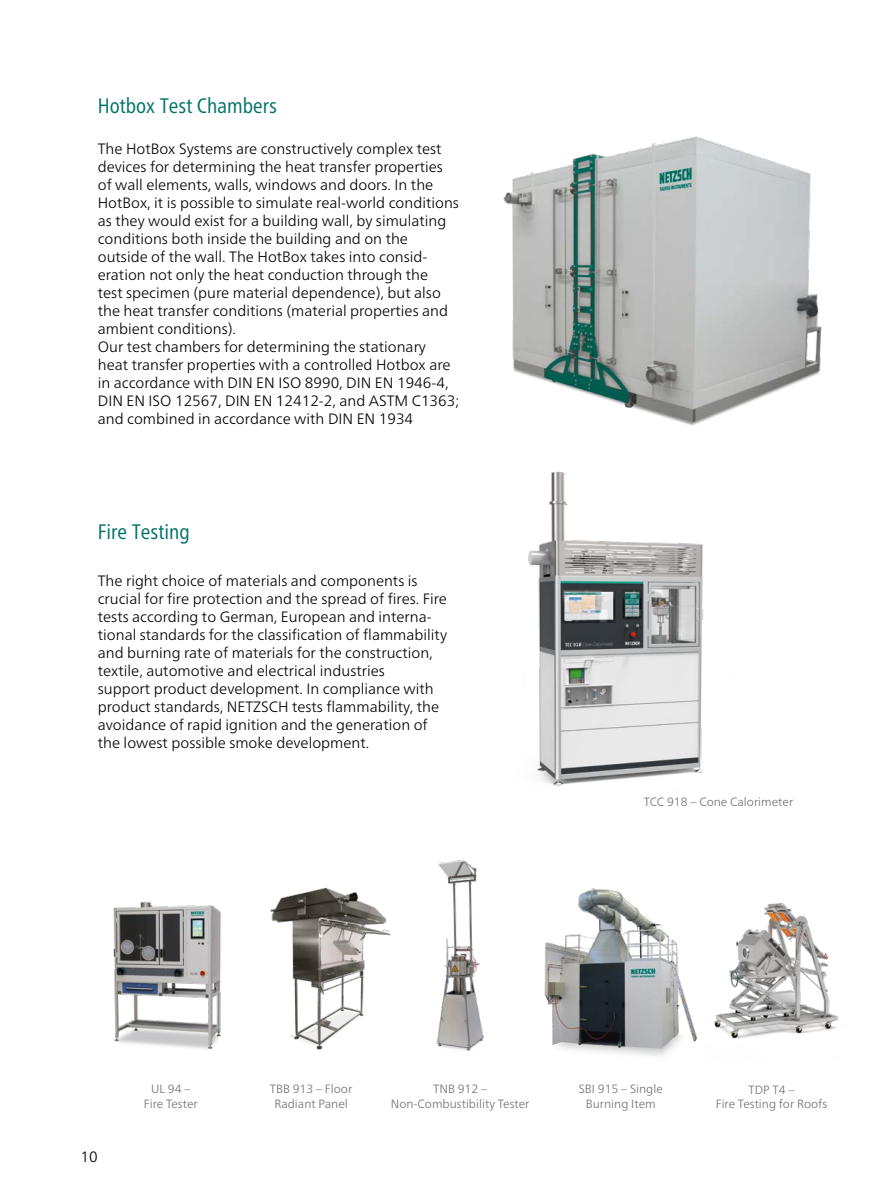
<style>
.page{position:relative;width:893px;height:1191px;background:#fff}
.page>*{position:absolute;margin:0;border:0;box-sizing:border-box;transform-origin:0 0}
.Subhead_1_grün_n{font:condensed 21px "Frutiger Neue LTW1 G";color:#007268}
.E_Fließtext{font:300 15px/18px "Frutiger Neue LTW1 G";color:#000}
.Bildunterschrift_n{font:300 12px/14.4px "Frutiger Neue LTW1 G";color:#70706f;text-align:center}
</style>
<div class="page">
<img style="left:113px;top:901px;width:109px;height:148px">
<img style="left:270px;top:887px;width:121px;height:163px">
<img style="left:544px;top:888px;width:153px;height:168px">
<img style="left:503px;top:136px;width:319px;height:290px">
<img style="left:528px;top:471px;width:176px;height:315px">
<img style="left:714px;top:903px;width:124px;height:136px">
<img style="left:436px;top:859px;width:48px;height:192px">
<p class="Subhead_1_grün_n" style="left:98px;top:90px;width:181px">Hotbox Test Chambers</p>
<p class="E_Fließtext" style="left:98px;top:139px;width:363px">The HotBox Systems are constructively complex test devices for determining the heat transfer properties of wall elements, walls, windows and doors. In the HotBox, it is possible to simulate real-world conditions as they would exist for a building wall, by simulating conditions both inside the building and on the outside of the wall. The HotBox takes into consid&shy;eration not only the heat conduction through the<br>test specimen (pure material dependence), but also the heat transfer conditions (material properties and ambient conditions).</p>
<p class="E_Fließtext" style="left:98px;top:337px;width:363px">Our test chambers for determining the stationary heat transfer properties with a controlled Hotbox are in accordance with DIN EN ISO 8990, DIN EN 1946-4, DIN EN ISO 12567, DIN EN 12412-2, and ASTM C1363; and combined in accordance with DIN EN 1934</p>
<p class="Subhead_1_grün_n" style="left:98px;top:516px;width:93px">Fire Testing</p>
<p class="E_Fließtext" style="left:98px;top:571px;width:351px">The right choice of materials and components is crucial for fire protection and the spread of fires. Fire tests according to German, European and interna&shy;tional standards for the classification of flammability and burning rate of materials for the construction, textile, automotive and electrical industries<br>support product development. In compliance with product standards, NETZSCH tests flammability, the avoidance of rapid ignition and the generation of the lowest possible smoke development.</p>
<p class="Bildunterschrift_n" style="left:644px;top:794px;width:151px">TCC 918 – Cone Calorimeter</p>
<p class="E_Fließtext" style="left:81px;top:1147px;width:19px">10</p>
<p class="Bildunterschrift_n" style="left:270px;top:1081px;width:84px">TBB 913 – Floor</p>
<p class="Bildunterschrift_n" style="left:274px;top:1096px;width:75px">Radiant Panel</p>
<p class="Bildunterschrift_n" style="left:144px;top:1081px;width:55px">UL 94 –<br>Fire Tester</p>
<p class="Bildunterschrift_n" style="left:433px;top:1081px;width:55px">TNB 912 –</p>
<p class="Bildunterschrift_n" style="left:391px;top:1096px;width:140px">Non-Combustibility Tester</p>
<p class="Bildunterschrift_n" style="left:579px;top:1081px;width:85px">SBI 915 – Single</p>
<p class="Bildunterschrift_n" style="left:586px;top:1096px;width:71px">Burning Item</p>
<p class="Bildunterschrift_n" style="left:716px;top:1082px;width:113px">TDP T4 –<br>Fire Testing for Roofs</p>
</div>
